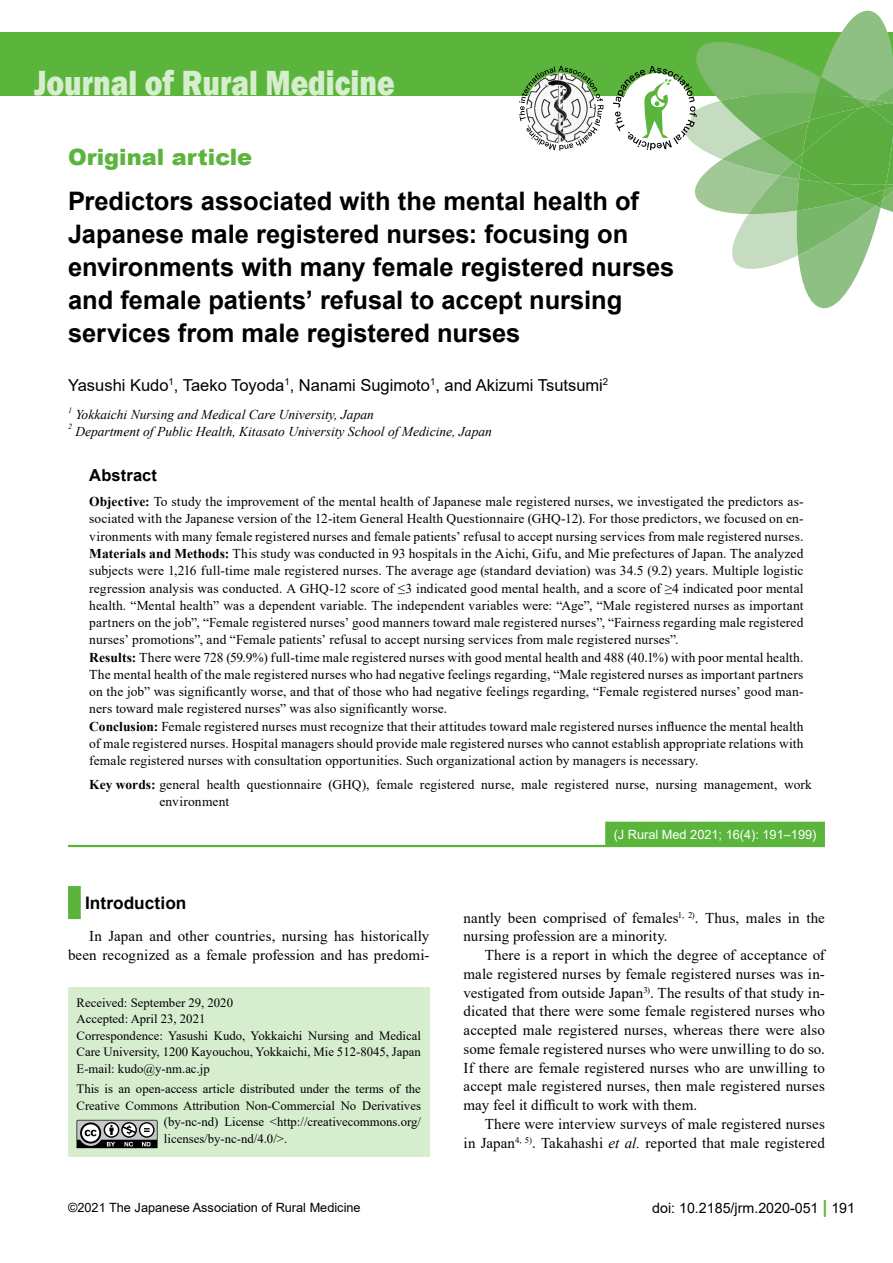
<style>
.page{position:relative;width:893px;height:1263px;background:#fff}
.page>*{position:absolute;margin:0;border:0;box-sizing:border-box;transform-origin:0 0}
.t1{font:800 36px "Franklin Gothic";color:#d6edce;scale:.83 1}
.t2{font:700 25.5px/33px "Arial";color:#000}
.t3{font:900 22.5px "Arial";color:#5bb53c}
.t4{font:700 17.25px "Arial";color:#000}
.t5{font:16.5px "Arial";color:#000}
.t6{font:700 16.5px "Arial";letter-spacing:.01em;color:#000}
.t7{font:15px/18.8px "Times New Roman";letter-spacing:.005em;color:#000;text-align:right}
.t8{font:14.25px "Arial";color:#000}
.t9{font:13.5px/17.2px "Times New Roman";letter-spacing:.01em;color:#000}
.t10{font:italic 13.5px "Times New Roman";color:#000}
.t11{font:12.75px/16.5px "Times New Roman";color:#000}
.t12{font:12.75px "Arial";color:#000}
.t13{font:12.75px "Arial";color:#fff}
.t14{font:italic 7.8px "Times New Roman";color:#000}
.s1{font-weight:700}
.s2{font-style:italic}
.s3{font-weight:700;font-size:18px;color:#5bb53c}
</style>
<div class="page">
<div style="left:0;top:32px;width:893px;height:64px;background:#5bb53c"></div>
<svg style="left:613px;top:10px;width:280px;height:299px"></svg>
<svg style="left:519px;top:66px;width:84px;height:85px"></svg>
<hr style="left:68px;top:845px;width:757px;height:2px;background:#5bb53c">
<div style="left:605px;top:822px;width:220px;height:24px;background:#5bb53c"></div>
<div style="left:68px;top:886px;width:13px;height:33px;background:#5bb53c"></div>
<div style="left:68px;top:987px;width:361px;height:170px;background:#d6edce"></div>
<svg style="left:77px;top:1120px;width:81px;height:28px;background:#7c7d7c"></svg>
<h1 class="t1" style="left:34px;top:59px;width:436px">Journal of Rural Medicine</h1>
<h3 class="t3" style="left:68px;top:140px;width:186px">Original article</h3>
<h2 class="t2" style="left:68px;top:184px;width:608px">Predictors associated with the mental health of Japanese male registered nurses: focusing on environments with many female registered nurses and female patients’ refusal to accept nursing services from male registered nurses</h2>
<p class="t5" style="left:68px;top:374px;width:542px">Yasushi Kudo<sup>1</sup>, Taeko Toyoda<sup>1</sup>, Nanami Sugimoto<sup>1</sup>, and Akizumi Tsutsumi<sup>2</sup></p>
<p class="t14" style="left:68px;top:405px;width:5px">1</p>
<p class="t10" style="left:75px;top:405px;width:300px">Yokkaichi Nursing and Medical Care University, Japan</p>
<p class="t14" style="left:68px;top:421px;width:5px">2</p>
<p class="t10" style="left:75px;top:422px;width:418px">Department of Public Health, Kitasato University School of Medicine, Japan</p>
<p class="t6" style="left:89px;top:463px;width:69px">Abstract</p>
<p class="t9" style="left:89px;top:493px;width:716px"><span class="s1">Objective:</span> To study the improvement of the mental health of Japanese male registered nurses, we investigated the predictors as&shy;sociated with the Japanese version of the 12-item General Health Questionnaire (GHQ-12). For those predictors, we focused on en&shy;vironments with many female registered nurses and female patients’ refusal to accept nursing services from male registered nurses.<br><span class="s1">Materials and Methods:</span> This study was conducted in 93 hospitals in the Aichi, Gifu, and Mie prefectures of Japan. The analyzed subjects were 1,216 full-time male registered nurses. The average age (standard deviation) was 34.5 (9.2) years. Multiple logistic regression analysis was conducted. A GHQ-12 score of ≤3 indicated good mental health, and a score of ≥4 indicated poor mental health. “Mental health” was a dependent variable. The independent variables were: “Age”, “Male registered nurses as important partners on the job”, “Female registered nurses’ good manners toward male registered nurses”, “Fairness regarding male registered nurses’ promotions”, and “Female patients’ refusal to accept nursing services from male registered nurses”.<br><span class="s1">Results:</span> There were 728 (59.9%) full-time male registered nurses with good mental health and 488 (40.1%) with poor mental health.<br>The mental health of the male registered nurses who had negative feelings regarding, “Male registered nurses as important partners on the job” was significantly worse, and that of those who had negative feelings regarding, “Female registered nurses’ good man&shy;ners toward male registered nurses” was also significantly worse.<br><span class="s1">Conclusion:</span> Female registered nurses must recognize that their attitudes toward male registered nurses influence the mental health of male registered nurses. Hospital managers should provide male registered nurses who cannot establish appropriate relations with female registered nurses with consultation opportunities. Such organizational action by managers is necessary.</p>
<p class="t9" style="left:159px;top:775px;width:654px;text-indent:-70px"><span class="s1">Key words:</span> general health questionnaire (GHQ), female registered nurse, male registered nurse, nursing management, work environment</p>
<p class="t13" style="left:614px;top:825px;width:204px">(J Rural Med 2021; 16(4): 191–199)</p>
<p class="t4" style="left:85px;top:891px;width:103px">Introduction</p>
<p class="t7" style="left:68px;top:926px;width:363px">In Japan and other countries, nursing has historically been recognized as a female profession and has predomi-</p>
<p class="t11" style="left:77px;top:994px;width:346px">Received: September 29, 2020<br>Accepted: April 23, 2021<br>Correspondence: Yasushi Kudo, Yokkaichi Nursing and Medical Care University, 1200 Kayouchou, Yokkaichi, Mie 512-8045, Japan E-mail: kudo@y-nm.ac.jp</p>
<p class="t11" style="left:77px;top:1080px;width:346px">This is an open-access article distributed under the terms of the</p>
<p class="t11" style="left:77px;top:1097px;width:346px">Creative Commons Attribution Non-Commercial No Derivatives</p>
<p class="t11" style="left:164px;top:1113px;width:259px">(by-nc-nd) License &lt;http://creativecommons.org/</p>
<p class="t11" style="left:164px;top:1130px;width:125px">licenses/by-nc-nd/4.0/&gt;.</p>
<p class="t12" style="left:68px;top:1199px;width:294px">©2021 The Japanese Association of Rural Medicine</p>
<p class="t7" style="left:463px;top:908px;width:363px;text-align:left">nantly been comprised of females<sup>1,</sup> <sup>2)</sup>. Thus, males in the nursing profession are a minority.</p>
<p class="t7" style="left:463px;top:945px;width:363px;text-align:justify;text-indent:21px">There is a report in which the degree of acceptance of male registered nurses by female registered nurses was in&shy;vestigated from outside Japan<sup>3)</sup>. The results of that study in&shy;dicated that there were some female registered nurses who accepted male registered nurses, whereas there were also some female registered nurses who were unwilling to do so.<br>If there are female registered nurses who are unwilling to accept male registered nurses, then male registered nurses may feel it difficult to work with them.</p>
<p class="t7" style="left:463px;top:1114px;width:363px">There were interview surveys of male registered nurses<br>in Japan<sup>4,</sup> <sup>5)</sup>. Takahashi <span class="s2">et al.</span> reported that male registered</p>
<p class="t8" style="left:652px;top:1198px;width:204px">doi: 10.2185/jrm.2020-051 <span class="s3">|</span> 191</p>
</div>
